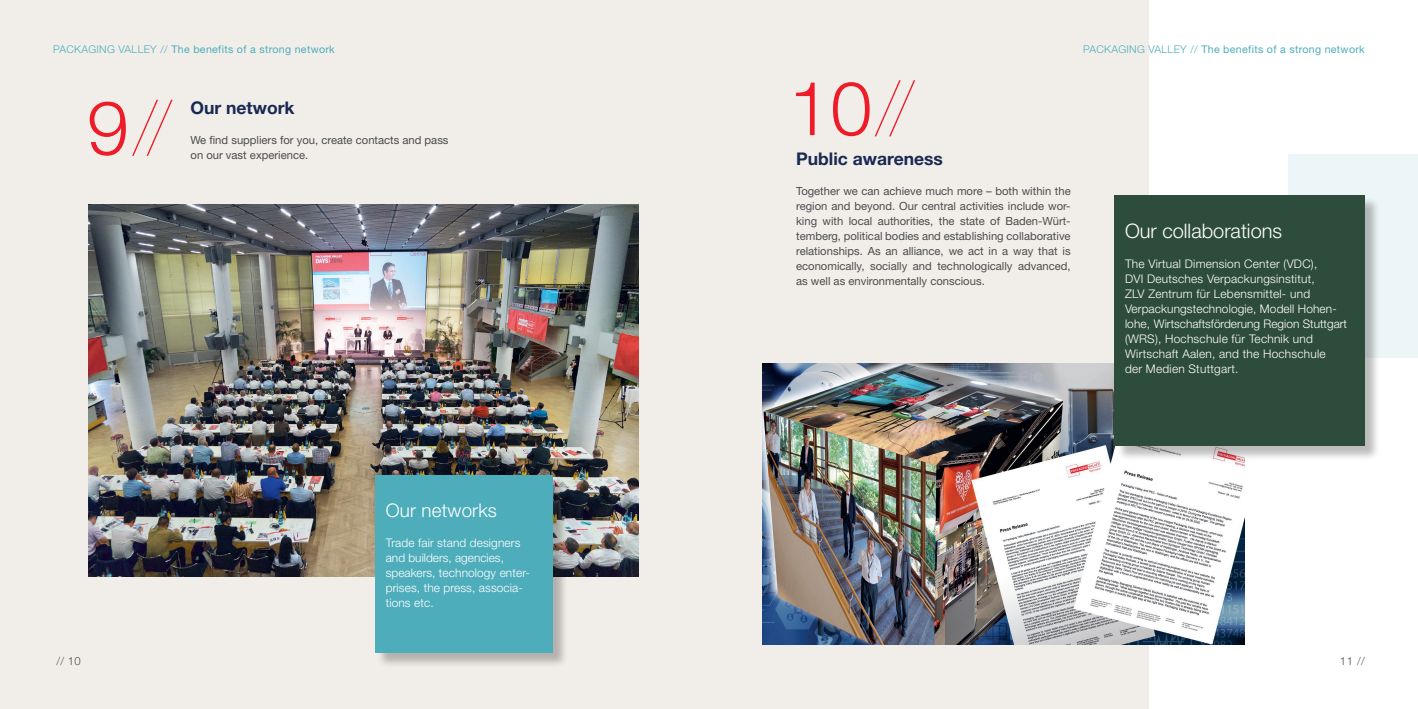
<style>
.page{position:relative;width:1418px;height:709px;background:#fff}
.page>*{position:absolute;margin:0;border:0;box-sizing:border-box;transform-origin:0 0}
.t1{font:300 75px "Helvetica Neue LT Pro";color:#ee1c28}
.t2{font:200 75px "Helvetica Neue LT Pro";color:#ee1c28}
.t3{font:300 20px "Helvetica Neue LT Pro";color:#fff}
.t4{font:300 18.75px "Helvetica Neue LT Pro";letter-spacing:.01em;color:#fff}
.t5{font:700 17.5px "Helvetica Neue LT Pro";color:#192952}
.t6{font:300 11.88px/15px "Helvetica Neue LT Pro";letter-spacing:.01em;color:#fff}
.t7{font:11.25px/15px "Helvetica Neue LT Pro";color:#4b4c4d}
.t8{font:300 11.25px "Helvetica Neue LT Pro";color:#57585a}
.t9{font:300 11.25px "Helvetica Neue LT Pro";color:#4b4c4d}
.t10{font:10.62px "Helvetica Neue LT Pro";letter-spacing:.03em;color:#4eadbb}
.s1{font-weight:300}
.s2{font-weight:200}
.s3{color:#4b4c4d}
.s4{color:#57585a}
</style>
<div class="page">
<div style="left:0;top:0;width:1148px;height:709px;background:#f1eeea"></div>
<img style="left:88px;top:204px;width:550px;height:372px">
<div style="left:1288px;top:154px;width:129px;height:203px;background:#ecf5f7"></div>
<div style="left:377px;top:477px;width:191px;height:191px;background:#231f20;opacity:.3"></div>
<div style="left:375px;top:475px;width:177px;height:177px;background:#4eadbb"></div>
<img style="left:762px;top:363px;width:482px;height:281px">
<div style="left:1116px;top:197px;width:264px;height:264px;background:#231f20;opacity:.3"></div>
<div style="left:1114px;top:195px;width:250px;height:250px;background:#2e4c3c"></div>
<p class="t10" style="left:53px;top:43px;width:283px"><span class="s1">PACKAGING VALLEY //</span> The benefits of a strong network</p>
<p class="t10" style="left:1083px;top:43px;width:283px"><span class="s1">PACKAGING VALLEY //</span> The benefits of a strong network</p>
<h1 class="t2" style="left:87px;top:84px;width:86px"><span class="s1">9</span>//</h1>
<h3 class="t5" style="left:190px;top:96px;width:106px">Our network</h3>
<p class="t7" style="left:190px;top:132px;width:259px">We find suppliers for you, create contacts and pass on our vast experience.</p>
<h3 class="t4" style="left:386px;top:499px;width:113px">Our networks</h3>
<p class="t6" style="left:386px;top:535px;width:146px">Trade fair stand designers and builders, agencies, speakers, technology enter&shy;prises, the press, associa&shy;tions etc.</p>
<h1 class="t1" style="left:788px;top:63px;width:127px">10<span class="s2">//</span></h1>
<h3 class="t5" style="left:796px;top:148px;width:148px">Public awareness</h3>
<p class="t7" style="left:796px;top:183px;width:276px;text-align:justify">Together we can achieve much more – both within the region and beyond. Our central activities include wor&shy;king with local authorities, the state of Baden-Würt&shy;temberg, political bodies and establishing collaborative relationships. As an alliance, we act in a way that is economically, socially and technologically advanced, as well as environmentally conscious.</p>
<h2 class="t3" style="left:1124px;top:218px;width:159px">Our collaborations</h2>
<p class="t6" style="left:1124px;top:256px;width:224px">The Virtual Dimension Center (VDC),<br>DVI Deutsches Verpackungsinstitut,<br>ZLV Zentrum für Lebensmittel- und Verpackungstechnologie, Modell Hohen&shy;lohe, Wirtschaftsförderung Region Stuttgart (WRS), Hochschule für Technik und Wirtschaft Aalen, and the Hochschule<br>der Medien Stuttgart.</p>
<p class="t8" style="left:57px;top:654px;width:26px">// <span class="s3">10</span></p>
<p class="t9" style="left:1339px;top:654px;width:26px">11 <span class="s4">//</span></p>
</div>
